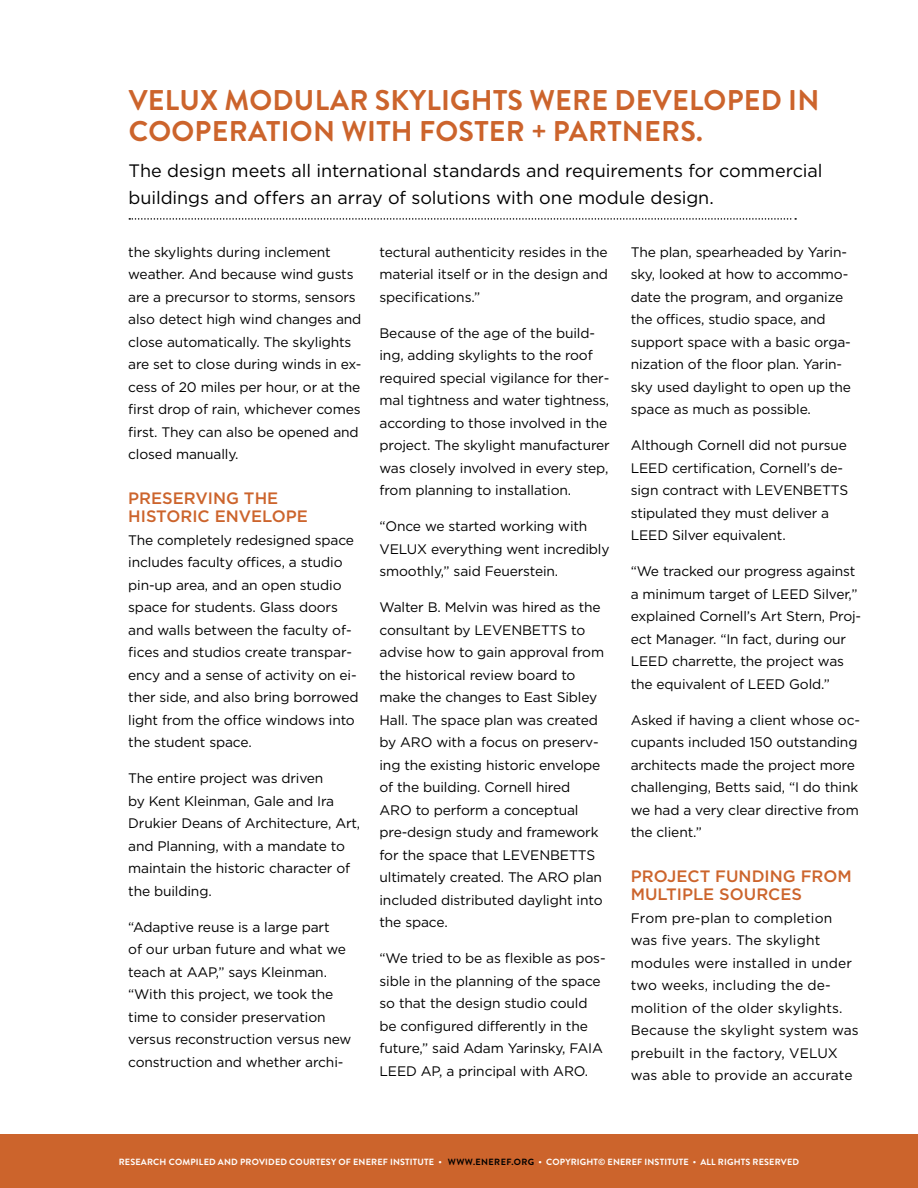
<style>
.page{position:relative;width:918px;height:1188px;background:#fff}
.page>*{position:absolute;margin:0;border:0;box-sizing:border-box;transform-origin:0 0}
.t1{font:700 28.5px/31.5px "Brandon Grotesque";letter-spacing:.01em;color:#cc642c}
.t2{font:18px/27px "Gotham HTF";letter-spacing:-.005em;color:#000}
.t3{font:500 16.5px/18px "Gotham HTF";color:#cc642c}
.t4{font:13.8px/22.5px "Gotham HTF";letter-spacing:-.01em;color:#000}
.t5{font:13.8px/22.5px "Gotham HTF";letter-spacing:.01em;color:#000}
.t6{font:700 9px "Brandon Grotesque";letter-spacing:.02em;color:#fff}
.s1{color:#000}
</style>
<div class="page">
<div style="left:0;top:1134px;width:918px;height:54px;background:#cc642c"></div>
<svg style="left:129px;top:218px;width:667px;height:2px"></svg>
<h1 class="t1" style="left:129px;top:84px;width:692px">VELUX MODULAR SKYLIGHTS WERE DEVELOPED IN<br>COOPERATION WITH FOSTER + PARTNERS.</h1>
<h2 class="t2" style="left:129px;top:157px;width:696px">The design meets all international standards and requirements for commercial buildings and offers an array of solutions with one module design.</h2>
<p class="t4" style="left:128px;top:240px;width:235px">the skylights during inclement weather. And because wind gusts are a precursor to storms, sensors also detect high wind changes and close automatically. The skylights are set to close during winds in ex&shy;cess of 20 miles per hour, or at the first drop of rain, whichever comes first. They can also be opened and closed manually.</p>
<p class="t3" style="left:128px;top:489px;width:181px">PRESERVING THE<br>HISTORIC ENVELOPE</p>
<p class="t4" style="left:128px;top:528px;width:232px">The completely redesigned space includes faculty offices, a studio pin-up area, and an open studio space for students. Glass doors and walls between the faculty of&shy;fices and studios create transpar&shy;ency and a sense of activity on ei&shy;ther side, and also bring borrowed light from the office windows into the student space.</p>
<p class="t4" style="left:128px;top:767px;width:234px">The entire project was driven<br>by Kent Kleinman, Gale and Ira<br>Drukier Deans of Architecture, Art, and Planning, with a mandate to maintain the historic character of the building.</p>
<p class="t4" style="left:128px;top:915px;width:225px">“Adaptive reuse is a large part<br>of our urban future and what we teach at AAP,” says Kleinman. “With this project, we took the time to consider preservation versus reconstruction versus new construction and whether archi-</p>
<p class="t4" style="left:380px;top:240px;width:230px;text-align:justify">tectural authenticity resides in the material itself or in the design and specifications.”</p>
<p class="t4" style="left:380px;top:321px;width:232px">Because of the age of the build&shy;ing, adding skylights to the roof required special vigilance for ther&shy;mal tightness and water tightness, according to those involved in the project. The skylight manufacturer was closely involved in every step, from planning to installation.</p>
<p class="t4" style="left:380px;top:515px;width:232px">“Once we started working with<br>VELUX everything went incredibly smoothly,” said Feuerstein.</p>
<p class="t4" style="left:380px;top:596px;width:226px">Walter B. Melvin was hired as the consultant by LEVENBETTS to advise how to gain approval from the historical review board to make the changes to East Sibley<br>Hall. The space plan was created by ARO with a focus on preserv&shy;ing the existing historic envelope of the building. Cornell hired<br>ARO to perform a conceptual pre-design study and framework for the space that LEVENBETTS ultimately created. The ARO plan included distributed daylight into the space.</p>
<p class="t4" style="left:380px;top:947px;width:228px">“We tried to be as flexible as pos&shy;sible in the planning of the space so that the design studio could be configured differently in the future,” said Adam Yarinsky, FAIA<br>LEED AP, a principal with ARO.</p>
<p class="t4" style="left:631px;top:240px;width:222px">The plan, spearheaded by Yarin&shy;sky, looked at how to accommo&shy;date the program, and organize the offices, studio space, and support space with a basic orga&shy;nization of the floor plan. Yarin&shy;sky used daylight to open up the space as much as possible.</p>
<p class="t4" style="left:631px;top:434px;width:219px">Although Cornell did not pursue<br>LEED certification, Cornell’s de&shy;sign contract with LEVENBETTS stipulated they must deliver a<br>LEED Silver equivalent.</p>
<p class="t4" style="left:631px;top:560px;width:232px">“We tracked our progress against a minimum target of LEED Silver,” explained Cornell’s Art Stern, Proj&shy;ect Manager. “In fact, during our LEED charrette, the project was the equivalent of LEED Gold.”</p>
<p class="t4" style="left:631px;top:708px;width:231px">Asked if having a client whose oc&shy;cupants included 150 outstanding architects made the project more challenging, Betts said, “I do think we had a very clear directive from the client.”</p>
<p class="t3" style="left:631px;top:867px;width:223px">PROJECT FUNDING FROM<br>MULTIPLE SOURCES</p>
<p class="t5" style="left:631px;top:906px;width:230px">From pre-plan to completion was five years. The skylight modules were installed in under two weeks, including the de&shy;molition of the older skylights.<br>Because the skylight system was prebuilt in the factory, VELUX was able to provide an accurate</p>
<p class="t6" style="left:119px;top:1156px;width:682px">RESEARCH COMPILED AND PROVIDED COURTESY OF ENEREF INSTITUTE • <span class="s1">WWW.ENEREF.ORG</span> • COPYRIGHT© ENEREF INSTITUTE • ALL RIGHTS RESERVED</p>
</div>
